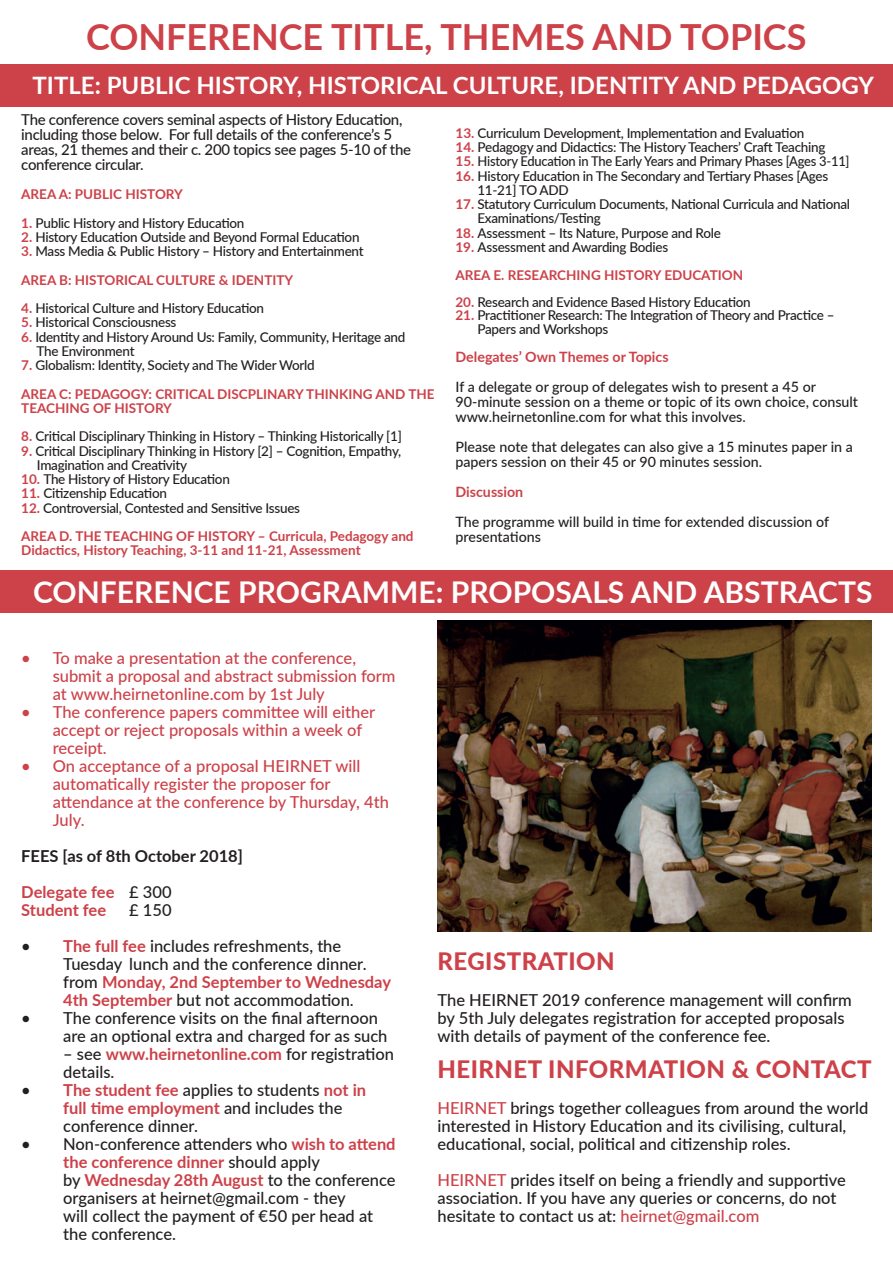
<style>
.page{position:relative;width:893px;height:1263px;background:#fff}
.page>*{position:absolute;margin:0;border:0;box-sizing:border-box;transform-origin:0 0}
.t1{font:700 36px "Lato";color:#cd4149}
.t2{font:700 30px "Lato";color:#fff}
.t3{font:700 24px "Lato";color:#fff}
.t4{font:800 24px "Lato";letter-spacing:.02em;color:#cd4149}
.t5{font:500 16.5px/18px "Lato";color:#231f20}
.t6{font:500 16.5px/18px "Lato";color:#cd4149}
.t7{font:700 16.5px/36px "Lato";color:#231f20}
.t8{font:700 16.5px "Lato";color:#cd4149}
.t9{font:500 15px/15px "Lato";letter-spacing:-.02em;color:#231f20}
.t10{font:500 14.25px/15px "Lato";color:#231f20}
.t11{font:700 14.25px "Lato";color:#cd4149}
.t12{font:500 13.5px/14.2px "Lato";letter-spacing:-.02em;color:#231f20}
.t13{font:700 13.5px/28.5px "Lato";color:#cd4149}
.t14{font:500 13.5px "Lato";letter-spacing:-.02em;color:#231f20;scale:.96 1}
.s1{font-weight:700;color:#cd4149}
.s2{font-weight:500;color:#231f20}
.s3{color:#cd4149}
.s4{font-weight:500}
</style>
<div class="page">
<img style="left:437px;top:621px;width:435px;height:310px">
<div style="left:0;top:64px;width:893px;height:42px;background:#cd4149"></div>
<div style="left:0;top:570px;width:893px;height:42px;background:#cd4149"></div>
<h1 class="t1" style="left:86px;top:11px;width:722px">CONFERENCE TITLE, THEMES AND TOPICS</h1>
<h3 class="t3" style="left:33px;top:67px;width:843px">TITLE: PUBLIC HISTORY, HISTORICAL CULTURE, IDENTITY AND PEDAGOGY</h3>
<p class="t9" style="left:21px;top:111px;width:391px">The conference covers seminal aspects of History Education, including those below. For full details of the conference’s 5 areas, 21 themes and their c. 200 topics see pages 5-10 of the conference circular.</p>
<p class="t13" style="left:21px;top:179px;width:163px">AREA A: PUBLIC HISTORY</p>
<p class="t12" style="left:21px;top:215px;width:225px"><span class="s1">1.</span> Public History and History Education</p>
<p class="t12" style="left:21px;top:229px;width:340px"><span class="s1">2.</span> History Education Outside and Beyond Formal Education</p>
<p class="t12" style="left:21px;top:236px;width:344px;line-height:28.5px"><span class="s1">3.</span> Mass Media &amp; Public History – History and Entertainment<br><span class="s1">AREA B: HISTORICAL CULTURE &amp; IDENTITY</span></p>
<p class="t12" style="left:21px;top:300px;width:244px"><span class="s1">4.</span> Historical Culture and History Education</p>
<p class="t12" style="left:21px;top:315px;width:157px"><span class="s1">5.</span> Historical Consciousness</p>
<p class="t12" style="left:37px;top:329px;width:370px;text-indent:-15px"><span class="s1">6.</span> Identity and History Around Us: Family, Community, Heritage and<br>The Environment</p>
<p class="t13" style="left:21px;top:350px;width:415px">7. <span class="s2">Globalism: Identity, Society and The Wider World<br></span>AREA C: PEDAGOGY: CRITICAL DISCPLINARY THINKING AND THE</p>
<p class="t13" style="left:21px;top:393px;width:152px">TEACHING OF HISTORY</p>
<p class="t12" style="left:21px;top:429px;width:382px"><span class="s1">8.</span> Critical Disciplinary Thinking in History – Thinking Historically [1]</p>
<p class="t12" style="left:37px;top:443px;width:366px;text-indent:-16px"><span class="s1">9.</span> Critical Disciplinary Thinking in History [2] – Cognition, Empathy,<br>Imagination and Creativity</p>
<p class="t12" style="left:21px;top:471px;width:210px"><span class="s1">10.</span> The History of History Education</p>
<p class="t12" style="left:21px;top:486px;width:147px"><span class="s1">11.</span> Citizenship Education</p>
<p class="t13" style="left:21px;top:493px;width:394px">12. <span class="s2">Controversial, Contested and Sensitive Issues<br></span>AREA D. THE TEACHING OF HISTORY – Curricula, Pedagogy and</p>
<p class="t13" style="left:21px;top:536px;width:341px">Didactics, History Teaching, 3-11 and 11-21, Assessment</p>
<p class="t12" style="left:455px;top:125px;width:350px"><span class="s1">13.</span> Curriculum Development, Implementation and Evaluation</p>
<p class="t12" style="left:455px;top:140px;width:371px"><span class="s1">14.</span> Pedagogy and Didactics: The History Teachers’ Craft Teaching</p>
<p class="t14" style="left:455px;top:152px;width:412px"><span class="s1">15.</span> History Education in The Early Years and Primary Phases [Ages 3-11]</p>
<p class="t12" style="left:477px;top:168px;width:352px;text-indent:-22px"><span class="s1">16.</span> History Education in The Secondary and Tertiary Phases [Ages<br>11-21] TO ADD</p>
<p class="t12" style="left:477px;top:196px;width:374px;text-indent:-22px"><span class="s1">17.</span> Statutory Curriculum Documents, National Curricula and National<br>Examinations/Testing</p>
<p class="t12" style="left:455px;top:225px;width:267px"><span class="s1">18.</span> Assessment – Its Nature, Purpose and Role</p>
<p class="t13" style="left:455px;top:232px;width:289px;line-height:27.8px">19. <span class="s2">Assessment and Awarding Bodies<br></span>AREA E. RESEARCHING HISTORY EDUCATION</p>
<p class="t12" style="left:455px;top:294px;width:297px"><span class="s1">20.</span> Research and Evidence Based History Education</p>
<p class="t12" style="left:477px;top:308px;width:359px;line-height:13.5px;text-indent:-22px"><span class="s1">21.</span> Practitioner Research: The Integration of Theory and Practice –<br>Papers and Workshops</p>
<p class="t11" style="left:455px;top:346px;width:215px">Delegates’ Own Themes or Topics</p>
<p class="t10" style="left:455px;top:379px;width:404px">If a delegate or group of delegates wish to present a 45 or<br>90-minute session on a theme or topic of its own choice, consult www.heirnetonline.com for what this involves.</p>
<p class="t10" style="left:455px;top:439px;width:399px">Please note that delegates can also give a 15 minutes paper in a papers session on their 45 or 90 minutes session.</p>
<p class="t11" style="left:455px;top:481px;width:69px">Discussion</p>
<p class="t10" style="left:455px;top:514px;width:375px">The programme will build in time for extended discussion of presentations</p>
<h2 class="t2" style="left:33px;top:570px;width:841px">CONFERENCE PROGRAMME: PROPOSALS AND ABSTRACTS</h2>
<p class="t6" style="left:53px;top:648px;width:344px;text-indent:-32px">• To make a presentation at the conference, submit a proposal and abstract submission form at www.heirnetonline.com by 1st July</p>
<p class="t6" style="left:53px;top:702px;width:324px;text-indent:-31px">• The conference papers committee will either accept or reject proposals within a week of receipt.</p>
<p class="t6" style="left:53px;top:756px;width:338px;text-indent:-31px">• On acceptance of a proposal HEIRNET will automatically register the proposer for attendance at the conference by Thursday, 4th July.</p>
<p class="t7" style="left:21px;top:837px;width:223px">FEES [as of 8th October 2018]<br><span class="s3">Delegate fee</span> <span class="s4">£ 300</span></p>
<p class="t8" style="left:21px;top:898px;width:86px">Student fee</p>
<p class="t5" style="left:129px;top:900px;width:44px">£ 150</p>
<p class="t5" style="left:63px;top:936px;width:329px;text-indent:-42px">• <span class="s1">The full fee</span> includes refreshments, the Tuesday lunch and the conference dinner. from <span class="s1">Monday, 2nd September to Wednesday 4th September</span> but not accommodation.</p>
<p class="t5" style="left:63px;top:1008px;width:326px;text-indent:-42px">• The conference visits on the final afternoon are an optional extra and charged for as such</p>
<p class="t5" style="left:63px;top:1044px;width:332px">– see <span class="s1">www.heirnetonline.com</span> for registration details.</p>
<p class="t5" style="left:63px;top:1080px;width:304px;text-indent:-42px">• <span class="s1">The student fee</span> applies to students <span class="s1">not in full time employment</span> and includes the conference dinner.</p>
<p class="t5" style="left:63px;top:1134px;width:334px;text-indent:-42px">• Non-conference attenders who <span class="s1">wish to attend the conference dinner</span> should apply<br>by <span class="s1">Wednesday 28th August</span> to the conference organisers at heirnet@gmail.com - they<br>will collect the payment of €50 per head at the conference.</p>
<h3 class="t4" style="left:437px;top:943px;width:179px">REGISTRATION</h3>
<p class="t5" style="left:437px;top:990px;width:416px">The HEIRNET 2019 conference management will confirm by 5th July delegates registration for accepted proposals with details of payment of the conference fee.</p>
<h3 class="t4" style="left:437px;top:1051px;width:436px">HEIRNET INFORMATION &amp; CONTACT</h3>
<p class="t5" style="left:437px;top:1098px;width:432px"><span class="s3">HEIRNET</span> brings together colleagues from around the world interested in History Education and its civilising, cultural, educational, social, political and citizenship roles.</p>
<p class="t5" style="left:437px;top:1170px;width:410px"><span class="s3">HEIRNET</span> prides itself on being a friendly and supportive association. If you have any queries or concerns, do not hesitate to contact us at: <span class="s3">heirnet@gmail.com</span></p>
</div>
